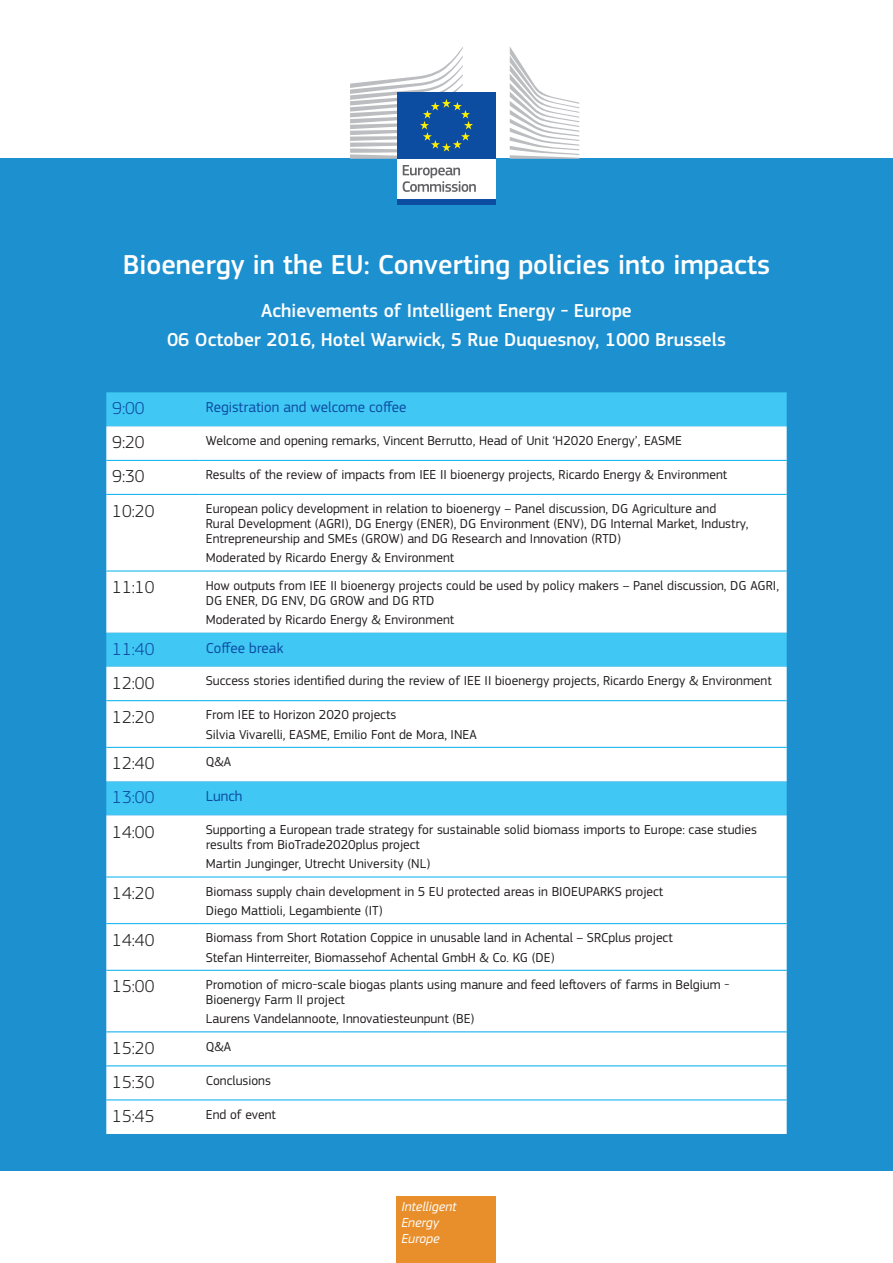
<style>
.page{position:relative;width:893px;height:1263px;background:#fff}
.page>*{position:absolute;margin:0;border:0;box-sizing:border-box;transform-origin:0 0}
.Figure_heading{font:500 28.5px "EC Square Sans Pro";color:#fff}
.Figure_heading-2{font:500 19.5px "EC Square Sans Pro";color:#fff}
.Table_body{font:300 18px "EC Square Sans Pro";color:#231f20}
.Table_body-2{font:300 18px "EC Square Sans Pro";color:#0d4da1}
.Table_column_H2{font:15px "EC Square Sans Pro";color:#0d4da1}
.Table_column_H2-2{font:13.5px/15px "EC Square Sans Pro";color:#231f20}
.t1{font:italic 13.5px/16.2px "EC Square Sans Pro";color:#fff}
</style>
<div class="page">
<div style="left:0;top:159px;width:893px;height:1012px;background:#1d90d0"></div>
<div style="left:397px;top:157px;width:99px;height:44px;background:#fff"></div>
<div style="left:397px;top:93px;width:99px;height:66px;background:#0d4da1"></div>
<svg style="left:350px;top:47px;width:123px;height:112px"></svg>
<div style="left:397px;top:199px;width:99px;height:6px;background:#0d4da1"></div>
<svg style="left:510px;top:47px;width:69px;height:112px"></svg>
<svg style="left:403px;top:165px;width:73px;height:27px"></svg>
<div style="left:397px;top:1196px;width:99px;height:67px;background:#e88e2a"></div>
<div style="left:106px;top:392px;width:681px;height:34px;background:#40c7f4"></div>
<svg style="left:106px;top:426px;width:681px;height:605px;background:#e8f8fd"></svg>
<div style="left:106px;top:1032px;width:681px;height:102px;background:#fff"></div>
<hr style="left:106px;top:460px;width:94px;height:1px;background:#00aeef">
<hr style="left:200px;top:460px;width:587px;height:1px;background:#00aeef">
<hr style="left:106px;top:494px;width:94px;height:1px;background:#00aeef">
<hr style="left:200px;top:494px;width:587px;height:1px;background:#00aeef">
<hr style="left:106px;top:571px;width:94px;height:1px;background:#00aeef">
<hr style="left:200px;top:571px;width:587px;height:1px;background:#00aeef">
<hr style="left:106px;top:700px;width:94px;height:1px;background:#00aeef">
<hr style="left:200px;top:700px;width:587px;height:1px;background:#00aeef">
<hr style="left:106px;top:747px;width:94px;height:1px;background:#00aeef">
<hr style="left:200px;top:747px;width:587px;height:1px;background:#00aeef">
<hr style="left:106px;top:877px;width:94px;height:1px;background:#00aeef">
<hr style="left:200px;top:877px;width:587px;height:1px;background:#00aeef">
<hr style="left:106px;top:923px;width:94px;height:1px;background:#00aeef">
<hr style="left:200px;top:923px;width:587px;height:1px;background:#00aeef">
<hr style="left:106px;top:970px;width:94px;height:1px;background:#00aeef">
<hr style="left:200px;top:970px;width:587px;height:1px;background:#00aeef">
<hr style="left:106px;top:1031px;width:94px;height:1px;background:#00aeef">
<hr style="left:200px;top:1031px;width:587px;height:1px;background:#00aeef">
<hr style="left:106px;top:1065px;width:94px;height:1px;background:#00aeef">
<hr style="left:200px;top:1065px;width:587px;height:1px;background:#00aeef">
<hr style="left:106px;top:1099px;width:94px;height:1px;background:#00aeef">
<hr style="left:200px;top:1099px;width:587px;height:1px;background:#00aeef">
<p class="Figure_heading" style="left:123px;top:248px;width:649px">Bioenergy in the EU: Converting policies into impacts</p>
<p class="Figure_heading-2" style="left:261px;top:299px;width:372px">Achievements of Intelligent Energy - Europe</p>
<p class="Figure_heading-2" style="left:167px;top:329px;width:560px">06 October 2016, Hotel Warwick, 5 Rue Duquesnoy, 1000 Brussels</p>
<p class="Table_body-2" style="left:112px;top:398px;width:34px">9:00</p>
<p class="Table_column_H2" style="left:206px;top:398px;width:202px">Registration and welcome coffee</p>
<p class="Table_body" style="left:112px;top:432px;width:34px">9:20</p>
<p class="Table_column_H2-2" style="left:206px;top:433px;width:478px">Welcome and opening remarks, Vincent Berrutto, Head of Unit ‘H2020 Energy’, EASME</p>
<p class="Table_body" style="left:112px;top:466px;width:34px">9:30</p>
<p class="Table_column_H2-2" style="left:206px;top:467px;width:523px">Results of the review of impacts from IEE II bioenergy projects, Ricardo Energy &amp; Environment</p>
<p class="Table_body" style="left:112px;top:500px;width:44px">10:20</p>
<p class="Table_column_H2-2" style="left:206px;top:501px;width:544px">European policy development in relation to bioenergy – Panel discussion, DG Agriculture and<br>Rural Development (AGRI), DG Energy (ENER), DG Environment (ENV), DG Internal Market, Industry,<br>Entrepreneurship and SMEs (GROW) and DG Research and Innovation (RTD)</p>
<p class="Table_column_H2-2" style="left:206px;top:550px;width:250px">Moderated by Ricardo Energy &amp; Environment</p>
<p class="Table_body" style="left:112px;top:577px;width:44px">11:10</p>
<p class="Table_column_H2-2" style="left:206px;top:578px;width:575px">How outputs from IEE II bioenergy projects could be used by policy makers – Panel discussion, DG AGRI,<br>DG ENER, DG ENV, DG GROW and DG RTD</p>
<p class="Table_column_H2-2" style="left:206px;top:612px;width:250px">Moderated by Ricardo Energy &amp; Environment</p>
<p class="Table_body-2" style="left:112px;top:638px;width:44px">11:40</p>
<p class="Table_column_H2" style="left:206px;top:639px;width:79px">Coffee break</p>
<p class="Table_body" style="left:112px;top:672px;width:44px">12:00</p>
<p class="Table_column_H2-2" style="left:206px;top:673px;width:567px">Success stories identified during the review of IEE II bioenergy projects, Ricardo Energy &amp; Environment</p>
<p class="Table_body" style="left:112px;top:706px;width:44px">12:20</p>
<p class="Table_column_H2-2" style="left:206px;top:707px;width:192px">From IEE to Horizon 2020 projects</p>
<p class="Table_column_H2-2" style="left:206px;top:727px;width:272px">Silvia Vivarelli, EASME, Emilio Font de Mora, INEA</p>
<p class="Table_body" style="left:112px;top:753px;width:44px">12:40</p>
<p class="Table_column_H2-2" style="left:206px;top:754px;width:27px">Q&amp;A</p>
<p class="Table_body-2" style="left:112px;top:787px;width:44px">13:00</p>
<p class="Table_column_H2" style="left:206px;top:787px;width:38px">Lunch</p>
<p class="Table_body" style="left:112px;top:821px;width:44px">14:00</p>
<p class="Table_column_H2-2" style="left:206px;top:822px;width:553px">Supporting a European trade strategy for sustainable solid biomass imports to Europe: case studies results from BioTrade2020plus project</p>
<p class="Table_column_H2-2" style="left:206px;top:856px;width:226px">Martin Junginger, Utrecht University (NL)</p>
<p class="Table_body" style="left:112px;top:883px;width:44px">14:20</p>
<p class="Table_column_H2-2" style="left:206px;top:884px;width:459px">Biomass supply chain development in 5 EU protected areas in BIOEUPARKS project</p>
<p class="Table_column_H2-2" style="left:206px;top:903px;width:178px">Diego Mattioli, Legambiente (IT)</p>
<p class="Table_body" style="left:112px;top:929px;width:44px">14:40</p>
<p class="Table_column_H2-2" style="left:206px;top:930px;width:468px">Biomass from Short Rotation Coppice in unusable land in Achental – SRCplus project</p>
<p class="Table_column_H2-2" style="left:206px;top:950px;width:350px">Stefan Hinterreiter, Biomassehof Achental GmbH &amp; Co. KG (DE)</p>
<p class="Table_body" style="left:112px;top:976px;width:44px">15:00</p>
<p class="Table_column_H2-2" style="left:206px;top:977px;width:525px">Promotion of micro-scale biogas plants using manure and feed leftovers of farms in Belgium -<br>Bioenergy Farm II project</p>
<p class="Table_column_H2-2" style="left:206px;top:1011px;width:270px">Laurens Vandelannoote, Innovatiesteunpunt (BE)</p>
<p class="Table_body" style="left:112px;top:1037px;width:44px">15:20</p>
<p class="Table_column_H2-2" style="left:206px;top:1039px;width:27px">Q&amp;A</p>
<p class="Table_body" style="left:112px;top:1071px;width:44px">15:30</p>
<p class="Table_column_H2-2" style="left:206px;top:1073px;width:67px">Conclusions</p>
<p class="Table_body" style="left:112px;top:1106px;width:44px">15:45</p>
<p class="Table_column_H2-2" style="left:206px;top:1107px;width:72px">End of event</p>
<p class="t1" style="left:401px;top:1198px;width:57px">Intelligent<br>Energy<br>Europe</p>
</div>
